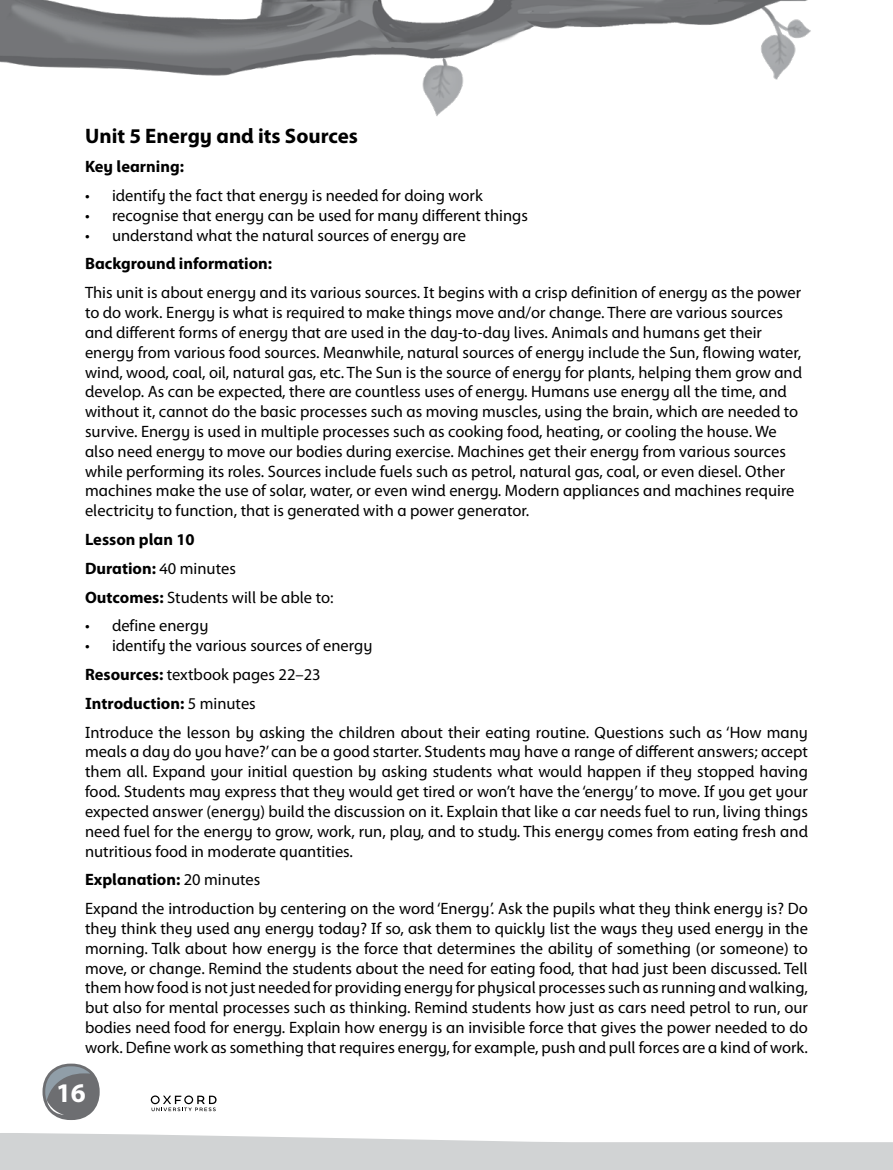
<style>
.page{position:relative;width:893px;height:1170px;background:#fff}
.page>*{position:absolute;margin:0;border:0;box-sizing:border-box;transform-origin:0 0}
.t1{font:700 27px "Myriad Infant UKOUP";color:#fff}
.t2{font:700 21px "Myriad Infant UKOUP";color:#000}
.t3{font:16.5px/19.8px "Myriad Infant UKOUP";color:#000}
.t4{font:700 16.5px/28.8px "Myriad Infant UKOUP";color:#000}
.s1{font-weight:400}
.s2{font-weight:700}
</style>
<div class="page">
<img style="left:0;top:0;width:811px;height:116px">
<svg style="left:43px;top:1063px;width:57px;height:56px"></svg>
<svg style="left:0;top:1133px;width:893px;height:36px"></svg>
<svg style="left:151px;top:1095px;width:66px;height:16px"></svg>
<p class="t2" style="left:85px;top:123px;width:274px">Unit 5 Energy and its Sources</p>
<p class="t4" style="left:85px;top:152px;width:100px">Key learning:</p>
<p class="t3" style="left:85px;top:185px;width:399px">• identify the fact that energy is needed for doing work</p>
<p class="t3" style="left:85px;top:205px;width:444px">• recognise that energy can be used for many different things</p>
<p class="t3" style="left:85px;top:225px;width:382px">• understand what the natural sources of energy are</p>
<p class="t4" style="left:85px;top:249px;width:189px">Background information:</p>
<p class="t3" style="left:85px;top:282px;width:718px">This unit is about energy and its various sources. It begins with a crisp definition of energy as the power to do work. Energy is what is required to make things move and/or change. There are various sources and different forms of energy that are used in the day-to-day lives. Animals and humans get their energy from various food sources. Meanwhile, natural sources of energy include the Sun, flowing water, wind, wood, coal, oil, natural gas, etc. The Sun is the source of energy for plants, helping them grow and develop. As can be expected, there are countless uses of energy. Humans use energy all the time, and without it, cannot do the basic processes such as moving muscles, using the brain, which are needed to survive. Energy is used in multiple processes such as cooking food, heating, or cooling the house. We also need energy to move our bodies during exercise. Machines get their energy from various sources while performing its roles. Sources include fuels such as petrol, natural gas, coal, or even diesel. Other machines make the use of solar, water, or even wind energy. Modern appliances and machines require electricity to function, that is generated with a power generator.</p>
<p class="t4" style="left:85px;top:524px;width:250px">Lesson plan 10<br>Duration: <span class="s1">40 minutes<br></span>Outcomes: <span class="s1">Students will be able to:</span></p>
<p class="t3" style="left:85px;top:615px;width:125px">• define energy</p>
<p class="t3" style="left:85px;top:631px;width:724px;line-height:28.8px">• identify the various sources of energy<br><span class="s2">Resources:</span> textbook pages 22–23<br><span class="s2">Introduction:</span> 5 minutes<br>Introduce the lesson by asking the children about their eating routine. Questions such as ‘How many</p>
<p class="t3" style="left:85px;top:741px;width:724px;text-align:justify">meals a day do you have?’ can be a good starter. Students may have a range of different answers; accept them all. Expand your initial question by asking students what would happen if they stopped having food. Students may express that they would get tired or won’t have the ‘energy’ to move. If you get your expected answer (energy) build the discussion on it. Explain that like a car needs fuel to run, living things need fuel for the energy to grow, work, run, play, and to study. This energy comes from eating fresh and nutritious food in moderate quantities.</p>
<p class="t3" style="left:85px;top:865px;width:724px;line-height:28.8px"><span class="s2">Explanation:</span> 20 minutes<br>Expand the introduction by centering on the word ‘Energy’. Ask the pupils what they think energy is? Do</p>
<p class="t3" style="left:85px;top:918px;width:724px;text-align:justify">they think they used any energy today? If so, ask them to quickly list the ways they used energy in the morning. Talk about how energy is the force that determines the ability of something (or someone) to move, or change. Remind the students about the need for eating food, that had just been discussed. Tell them how food is not just needed for providing energy for physical processes such as running and walking, but also for mental processes such as thinking. Remind students how just as cars need petrol to run, our bodies need food for energy. Explain how energy is an invisible force that gives the power needed to do work. Define work as something that requires energy, for example, push and pull forces are a kind of work.</p>
<h1 class="t1" style="left:56px;top:1075px;width:31px">16</h1>
</div>
